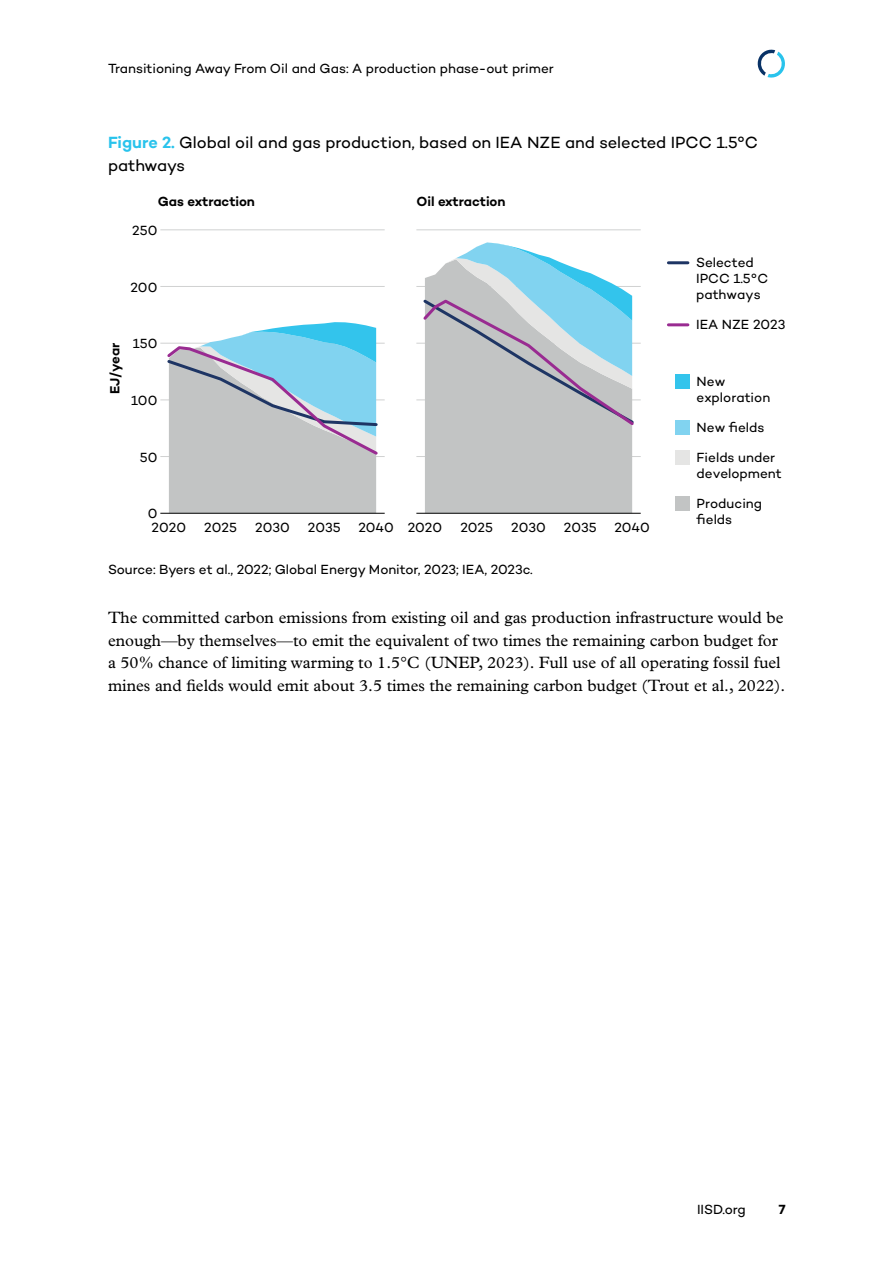
<style>
.page{position:relative;width:893px;height:1263px;background:#fff}
.page>*{position:absolute;margin:0;border:0;box-sizing:border-box;transform-origin:0 0}
.t1{font:16.5px/22.5px "Plantin MT Pro";color:#000}
.Figure_title{font:16.5px/22.5px "Campton";letter-spacing:-.005em;color:#000}
.Source{font:13.5px/16.2px "Campton";color:#000}
.t2{font:600 13.5px "Campton";color:#000}
.s1{font-weight:600;color:#29c3ec}
</style>
<div class="page">
<svg style="left:757px;top:49px;width:28px;height:29px"></svg>
<div style="left:676px;top:374px;width:14px;height:14px;background:#33c4ec"></div>
<div style="left:676px;top:420px;width:14px;height:14px;background:#81d3f0"></div>
<div style="left:676px;top:450px;width:14px;height:14px;background:#e5e5e4"></div>
<div style="left:676px;top:496px;width:14px;height:14px;background:#c2c4c4"></div>
<hr style="left:668px;top:261px;width:20px;height:3px;background:#1e3564">
<hr style="left:668px;top:323px;width:20px;height:3px;background:#992b91">
<hr style="left:160px;top:229px;width:225px;height:1px;background:#d0d1d1">
<hr style="left:160px;top:286px;width:225px;height:1px;background:#d0d1d1">
<hr style="left:160px;top:343px;width:225px;height:1px;background:#d0d1d1">
<hr style="left:160px;top:399px;width:225px;height:1px;background:#d0d1d1">
<hr style="left:160px;top:456px;width:225px;height:1px;background:#d0d1d1">
<hr style="left:160px;top:513px;width:225px;height:1px;background:#000">
<svg style="left:165px;top:322px;width:215px;height:191px;background:#b0c8d3"></svg>
<hr style="left:416px;top:229px;width:225px;height:1px;background:#d0d1d1">
<hr style="left:416px;top:286px;width:225px;height:1px;background:#d0d1d1">
<hr style="left:416px;top:343px;width:225px;height:1px;background:#d0d1d1">
<hr style="left:416px;top:399px;width:225px;height:1px;background:#d0d1d1">
<hr style="left:416px;top:456px;width:225px;height:1px;background:#d0d1d1">
<div style="left:425px;top:428px;width:207px;height:85px;background:#c2c4c4"></div>
<svg style="left:421px;top:242px;width:215px;height:186px;background:#b8ccd6"></svg>
<hr style="left:416px;top:513px;width:225px;height:1px;background:#000">
<p class="Source" style="left:108px;top:60px;width:447px">Transitioning Away From Oil and Gas: A production phase-out primer</p>
<p class="Figure_title" style="left:108px;top:131px;width:652px"><span class="s1">Figure 2.</span> Global oil and gas production, based on IEA NZE and selected IPCC 1.5°C pathways</p>
<p class="t2" style="left:158px;top:193px;width:99px">Gas extraction</p>
<p class="t2" style="left:416px;top:193px;width:91px">Oil extraction</p>
<p class="Source" style="left:132px;top:222px;width:27px">250</p>
<p class="Source" style="left:130px;top:279px;width:28px">200</p>
<p class="t2" style="left:106px;top:394px;width:53px;rotate:-90deg">EJ/year</p>
<p class="Source" style="left:133px;top:335px;width:26px">150</p>
<p class="Source" style="left:131px;top:392px;width:28px">100</p>
<p class="Source" style="left:140px;top:449px;width:19px">50</p>
<p class="Source" style="left:148px;top:505px;width:11px">0</p>
<p class="Source" style="left:152px;top:519px;width:36px">2020</p>
<p class="Source" style="left:204px;top:519px;width:34px">2025</p>
<p class="Source" style="left:255px;top:519px;width:36px">2030</p>
<p class="Source" style="left:308px;top:519px;width:34px">2035</p>
<p class="Source" style="left:358px;top:519px;width:85px">2040 2020</p>
<p class="Source" style="left:460px;top:519px;width:34px">2025</p>
<p class="Source" style="left:511px;top:519px;width:36px">2030</p>
<p class="Source" style="left:564px;top:519px;width:34px">2035</p>
<p class="Source" style="left:614px;top:519px;width:37px">2040</p>
<p class="Source" style="left:696px;top:254px;width:74px">Selected<br>IPCC 1.5°C pathways</p>
<p class="Source" style="left:696px;top:316px;width:91px">IEA NZE 2023</p>
<p class="Source" style="left:697px;top:373px;width:75px">New exploration</p>
<p class="Source" style="left:697px;top:412px;width:80px;line-height:29.7px">New fields<br>Fields under</p>
<p class="Source" style="left:697px;top:465px;width:87px">development</p>
<p class="Source" style="left:697px;top:495px;width:67px">Producing fields</p>
<p class="Source" style="left:108px;top:560px;width:426px">Source: Byers et al., 2022; Global Energy Monitor, 2023; IEA, 2023c.</p>
<p class="t1" style="left:108px;top:606px;width:679px">The committed carbon emissions from existing oil and gas production infrastructure would be enough—by themselves—to emit the equivalent of two times the remaining carbon budget for a 50% chance of limiting warming to 1.5°C (UNEP, 2023). Full use of all operating fossil fuel mines and fields would emit about 3.5 times the remaining carbon budget (Trout et al., 2022).</p>
<p class="Source" style="left:697px;top:1201px;width:50px">IISD.org</p>
<p class="t2" style="left:779px;top:1201px;width:8px">7</p>
</div>
